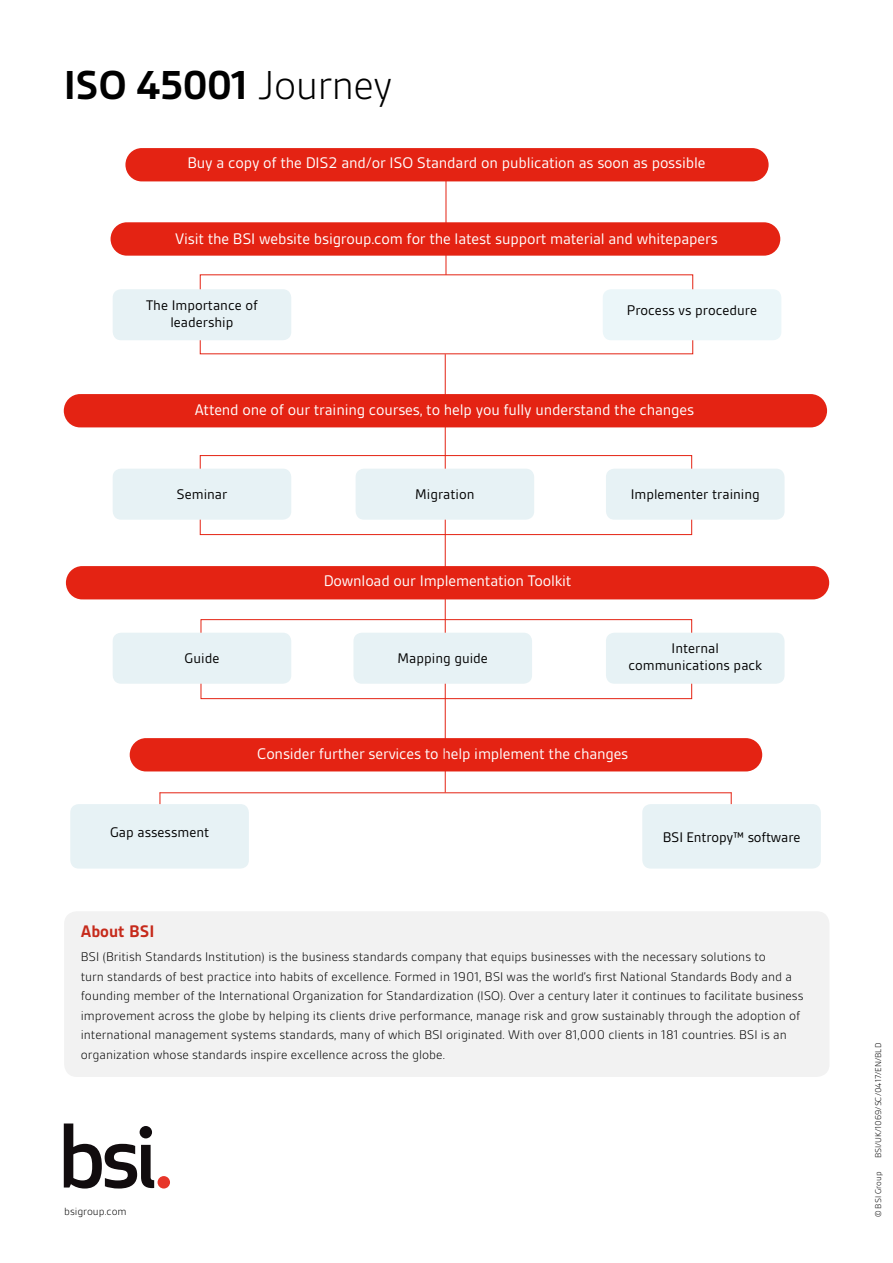
<style>
.page{position:relative;width:893px;height:1263px;background:#fff}
.page>*{position:absolute;margin:0;border:0;box-sizing:border-box;transform-origin:0 0}
.t1{font:700 43.5px "BSI Gesta";letter-spacing:-.01em;color:#000}
.t2{font:700 18px "BSI Gesta";color:#c62a1b}
.t3{font:16.5px "BSI Gesta";letter-spacing:-.01em;color:#fff}
.t4{font:15px/16.2px "BSI Gesta";color:#000;text-align:center}
.t5{font:300 13.5px/19.5px "BSI Gesta";color:#000}
.t6{font:300 11.25px "BSI Gesta";color:#000}
.t7{font:300 9px "BSI Gesta";color:#000}
.s1{font-weight:300}
</style>
<div class="page">
<div style="left:201px;top:619px;width:491px;height:80px;background:#fff;border:1px solid #e42313"></div>
<hr style="left:446px;top:156px;width:1px;height:119px;background:#e42313">
<svg style="left:64px;top:1123px;width:90px;height:65px"></svg>
<div style="left:158px;top:1176px;width:12px;height:12px;background:#e73529;border-radius:50%"></div>
<div style="left:64px;top:911px;width:765px;height:166px;background:#f2f2f2;border-radius:13px"></div>
<div style="left:130px;top:738px;width:632px;height:33px;background:#e42313"></div>
<div style="left:66px;top:566px;width:763px;height:33px;background:#e42313"></div>
<div style="left:64px;top:394px;width:763px;height:33px;background:#e42313"></div>
<div style="left:111px;top:222px;width:669px;height:34px;background:#e42313"></div>
<div style="left:125px;top:148px;width:644px;height:33px;background:#e42313"></div>
<div style="left:113px;top:289px;width:178px;height:51px;background:#e7f2f5;border-radius:9px"></div>
<hr style="left:445px;top:354px;width:1px;height:438px;background:#e42313">
<div style="left:603px;top:289px;width:178px;height:51px;background:#ebf6f9;border-radius:9px"></div>
<div style="left:113px;top:633px;width:178px;height:51px;background:#e7f2f5;border-radius:9px"></div>
<div style="left:606px;top:633px;width:178px;height:51px;background:#e7f2f5;border-radius:9px"></div>
<div style="left:353px;top:633px;width:179px;height:51px;background:#e7f2f5;border-radius:9px"></div>
<hr style="left:160px;top:792px;width:572px;height:1px;background:#e42313">
<hr style="left:731px;top:792px;width:1px;height:33px;background:#e42313">
<div style="left:642px;top:804px;width:179px;height:64px;background:#e7f2f5;border-radius:9px"></div>
<hr style="left:160px;top:792px;width:1px;height:33px;background:#e42313">
<div style="left:70px;top:804px;width:179px;height:64px;background:#e7f2f5;border-radius:9px"></div>
<div style="left:200px;top:455px;width:492px;height:80px;background:#fff;border:1px solid #e42313"></div>
<div style="left:113px;top:469px;width:178px;height:51px;background:#e7f2f5;border-radius:9px"></div>
<hr style="left:445px;top:455px;width:1px;height:80px;background:#e42313">
<div style="left:356px;top:469px;width:178px;height:51px;background:#e7f2f5;border-radius:9px"></div>
<div style="left:606px;top:469px;width:178px;height:51px;background:#e7f2f5;border-radius:9px"></div>
<h1 class="t1" style="left:64px;top:63px;width:330px">ISO 45001 <span class="s1">Journey</span></h1>
<p class="t3" style="left:187px;top:154px;width:519px">Buy a copy of the DIS2 and/or ISO Standard on publication as soon as possible</p>
<p class="t3" style="left:175px;top:230px;width:544px">Visit the BSI website bsigroup.com for the latest support material and whitepapers</p>
<p class="t4" style="left:146px;top:298px;width:113px">The Importance of leadership</p>
<p class="t4" style="left:627px;top:303px;width:132px">Process vs procedure</p>
<p class="t3" style="left:195px;top:401px;width:501px">Attend one of our training courses, to help you fully understand the changes</p>
<p class="t4" style="left:177px;top:486px;width:52px">Seminar</p>
<p class="t4" style="left:415px;top:486px;width:61px">Migration</p>
<p class="t4" style="left:631px;top:486px;width:131px">Implementer training</p>
<p class="t3" style="left:324px;top:572px;width:249px">Download our Implementation Toolkit</p>
<p class="t4" style="left:185px;top:650px;width:36px">Guide</p>
<p class="t4" style="left:628px;top:640px;width:135px">Internal communications pack</p>
<p class="t4" style="left:398px;top:650px;width:92px">Mapping guide</p>
<p class="t3" style="left:257px;top:745px;width:373px">Consider further services to help implement the changes</p>
<p class="t4" style="left:110px;top:824px;width:101px">Gap assessment</p>
<p class="t4" style="left:663px;top:829px;width:139px">BSI Entropy™ software</p>
<h2 class="t2" style="left:81px;top:922px;width:75px">About BSI</h2>
<p class="t5" style="left:81px;top:947px;width:724px">BSI (British Standards Institution) is the business standards company that equips businesses with the necessary solutions to<br>turn standards of best practice into habits of excellence. Formed in 1901, BSI was the world’s first National Standards Body and a founding member of the International Organization for Standardization (ISO). Over a century later it continues to facilitate business improvement across the globe by helping its clients drive performance, manage risk and grow sustainably through the adoption of international management systems standards, many of which BSI originated. With over 81,000 clients in 181 countries. BSI is an organization whose standards inspire excellence across the globe.</p>
<p class="t6" style="left:64px;top:1206px;width:64px">bsigroup.com</p>
<p class="t7" style="left:873px;top:1158px;width:117px;rotate:-90deg">BSI/UK/1069/SC/0417/EN/BLD</p>
<p class="t7" style="left:873px;top:1217px;width:47px;rotate:-90deg">© BSI Group</p>
</div>
